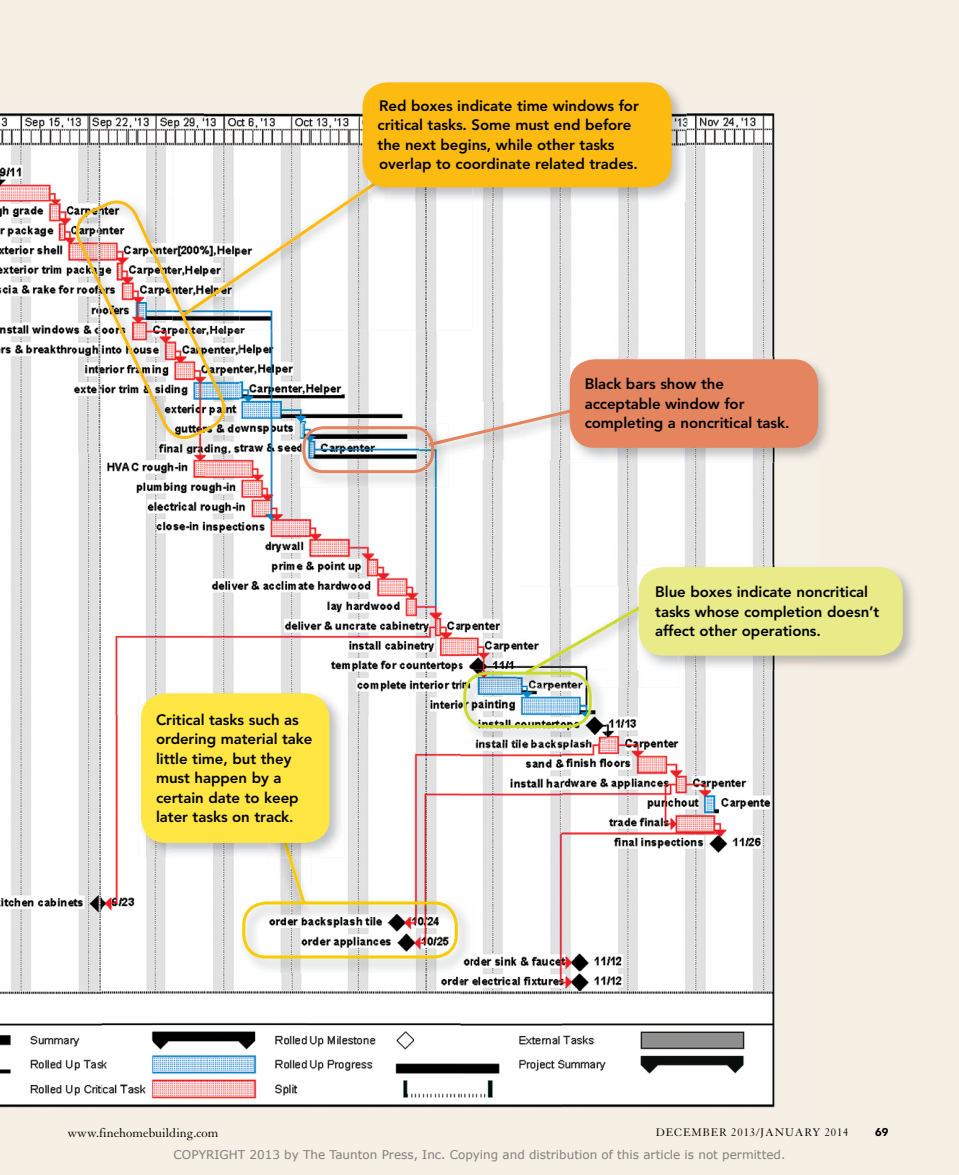
<style>
.page{position:relative;width:959px;height:1175px;background:#fff}
.page>*{position:absolute;margin:0;border:0;box-sizing:border-box;transform-origin:0 0}
.t1{font:800 15px/19.5px "Avenir LT Std";letter-spacing:-.005em;color:#000}
.t2{font:13.5px "Granjon LT Std";color:#000}
.t3{font:12px "Verdana";color:#808080}
.t4{font:12px "Granjon LT Std";letter-spacing:.07em;color:#000}
.t5{font:900 11.25px "Avenir LT Std";color:#000}
</style>
<div class="page">
<div style="left:0;top:0;width:958px;height:1174px;background:#f5efe4"></div>
<img style="left:0;top:113px;width:204px;height:87px">
<img style="left:204px;top:113px;width:156px;height:5px">
<img style="left:665px;top:113px;width:110px;height:244px">
<img style="left:0;top:200px;width:102px;height:908px">
<img style="left:460px;top:202px;width:205px;height:199px">
<img style="left:205px;top:331px;width:255px;height:384px">
<img style="left:102px;top:453px;width:103px;height:262px">
<img style="left:460px;top:460px;width:315px;height:152px">
<img style="left:460px;top:612px;width:102px;height:496px">
<img style="left:562px;top:670px;width:213px;height:438px">
<img style="left:102px;top:715px;width:51px;height:393px">
<img style="left:307px;top:715px;width:153px;height:393px">
<img style="left:153px;top:857px;width:154px;height:251px">
<img style="left:268px;top:857px;width:44px;height:42px">
<img style="left:419px;top:401px;width:148px;height:59px">
<svg style="left:428px;top:403px;width:139px;height:43px"></svg>
<img style="left:517px;top:586px;width:161px;height:101px">
<img style="left:172px;top:118px;width:300px;height:213px">
<svg style="left:181px;top:120px;width:285px;height:197px;background:#efeeec"></svg>
<img style="left:240px;top:899px;width:232px;height:73px">
<svg style="left:277px;top:857px;width:29px;height:44px"></svg>
<div style="left:242px;top:901px;width:216px;height:57px;border:3px solid #f8cd00;border-radius:22px"></div>
<img style="left:300px;top:424px;width:148px;height:63px">
<img style="left:419px;top:424px;width:29px;height:36px">
<img style="left:428px;top:438px;width:20px;height:8px">
<div style="left:302px;top:426px;width:132px;height:47px;border:3px solid #e5855f;border-radius:19px"></div>
<img style="left:460px;top:669px;width:146px;height:73px">
<img style="left:517px;top:669px;width:89px;height:18px">
<svg style="left:526px;top:588px;width:146px;height:86px;background:#ebebe4"></svg>
<div style="left:463px;top:671px;width:128px;height:57px;border:3px solid #cbdb2a;border-radius:22px"></div>
<img style="left:74px;top:331px;width:165px;height:122px">
<img style="left:231px;top:198px;width:8px;height:133px">
<img style="left:231px;top:275px;width:8px;height:42px">
<svg style="left:70px;top:195px;width:161px;height:249px;background:#d6cdc6"></svg>
<img style="left:138px;top:691px;width:206px;height:166px">
<img style="left:277px;top:843px;width:14px;height:14px">
<div style="left:141px;top:693px;width:188px;height:150px;background:#ffe642;border-radius:25px"></div>
<img style="left:360px;top:82px;width:326px;height:120px">
<img style="left:360px;top:118px;width:112px;height:84px">
<img style="left:360px;top:120px;width:106px;height:75px">
<div style="left:362px;top:82px;width:309px;height:105px;background:#fdba11;border-radius:25px"></div>
<img style="left:567px;top:357px;width:261px;height:105px">
<img style="left:567px;top:403px;width:2px;height:10px">
<div style="left:569px;top:359px;width:249px;height:89px;background:#e5855f;border-radius:25px"></div>
<img style="left:636px;top:564px;width:277px;height:106px">
<img style="left:636px;top:586px;width:42px;height:84px">
<img style="left:636px;top:588px;width:2px;height:23px">
<div style="left:638px;top:567px;width:264px;height:88px;background:#e8eb88;border-radius:25px"></div>
<p class="t1" style="left:377px;top:96px;width:263px">red boxes indicate time windows for critical tasks. some must end before the next begins, while other tasks overlap to coordinate related trades.</p>
<p class="t1" style="left:584px;top:374px;width:206px">Black bars show the acceptable window for completing a noncritical task.</p>
<p class="t1" style="left:156px;top:709px;width:158px">critical tasks such as ordering material take little time, but they must happen by a certain date to keep later tasks on track.</p>
<p class="t1" style="left:655px;top:582px;width:225px">Blue boxes indicate noncritical tasks whose completion doesn’t affect other operations.</p>
<p class="t2" style="left:68px;top:1125px;width:152px">www.finehomebuilding.com</p>
<p class="t4" style="left:656px;top:1126px;width:194px">DECEMBER 2013/JANUARY 2014</p>
<p class="t5" style="left:875px;top:1125px;width:15px">69</p>
<p class="t3" style="left:174px;top:1146px;width:613px">COPYRIGHT 2013 by The Taunton Press, Inc. Copying and distribution of this article is not permitted.</p>
</div>
